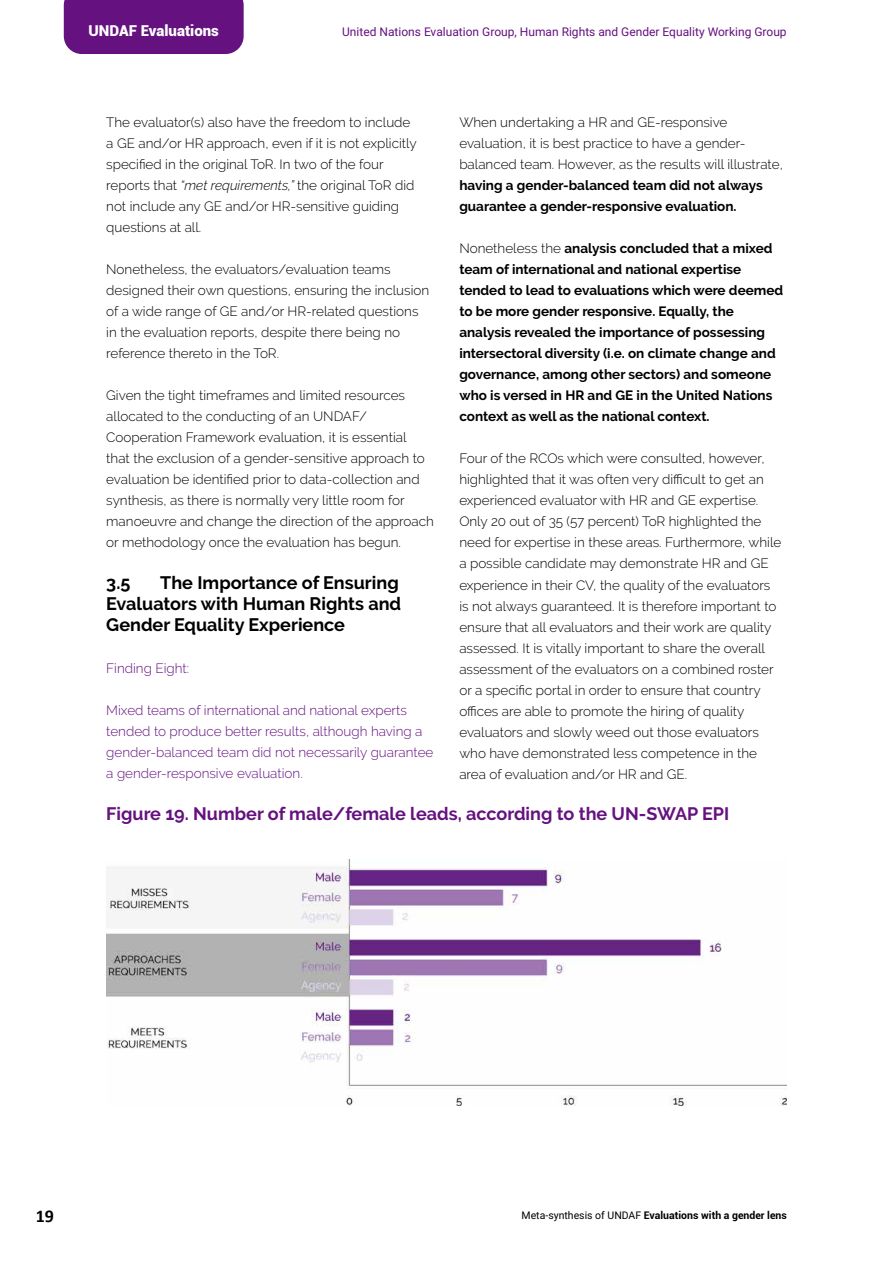
<style>
.page{position:relative;width:893px;height:1263px;background:#fff}
.page>*{position:absolute;margin:0;border:0;box-sizing:border-box;transform-origin:0 0}
.t1{font:700 18px/21px "Raleway";color:#000}
.t2{font:700 18px "Raleway";color:#651180}
.t3{font:700 18px "Calibri";color:#000}
.t4{font:900 15px "Roboto";color:#fff}
.t5{font:300 13.5px/21px "Raleway";color:#000}
.t6{font:700 13.5px/21px "Raleway";color:#000}
.t7{font:300 13.5px/21px "Raleway";color:#651180}
.t8{font:12px "Roboto";color:#651180}
.t9{font:700 10.5px "Roboto";color:#000}
.s1{font-style:italic}
.s2{font-weight:300}
.s3{font-weight:400}
</style>
<div class="page">
<div style="left:64px;top:0;width:180px;height:54px;background:#651180"></div>
<img style="left:106px;top:859px;width:681px;height:246px">
<p class="t4" style="left:88px;top:20px;width:132px">UNDAF Evaluations</p>
<p class="t8" style="left:342px;top:23px;width:446px">United Nations Evaluation Group, Human Rights and Gender Equality Working Group</p>
<p class="t5" style="left:106px;top:112px;width:312px">The evaluator(s) also have the freedom to include a GE and/or HR approach, even if it is not explicitly specified in the original ToR. In two of the four reports that <span class="s1">“met requirements,”</span> the original ToR did not include any GE and/or HR-sensitive guiding questions at all.</p>
<p class="t5" style="left:106px;top:259px;width:324px">Nonetheless, the evaluators/evaluation teams designed their own questions, ensuring the inclusion of a wide range of GE and/or HR-related questions in the evaluation reports, despite there being no reference thereto in the ToR.</p>
<p class="t5" style="left:106px;top:385px;width:329px">Given the tight timeframes and limited resources allocated to the conducting of an UNDAF/ Cooperation Framework evaluation, it is essential<br>that the exclusion of a gender-sensitive approach to evaluation be identified prior to data-collection and synthesis, as there is normally very little room for manoeuvre and change the direction of the approach or methodology once the evaluation has begun.</p>
<h1 class="t1" style="left:106px;top:573px;width:26px">3.5</h1>
<p class="t5" style="left:459px;top:112px;width:325px">When undertaking a HR and GE-responsive evaluation, it is best practice to have a gender&shy;balanced team. However, as the results will illustrate,</p>
<p class="t6" style="left:459px;top:175px;width:305px">having a gender-balanced team did not always guarantee a gender-responsive evaluation.</p>
<p class="t6" style="left:459px;top:238px;width:325px"><span class="s2">Nonetheless the</span> analysis concluded that a mixed team of international and national expertise tended to lead to evaluations which were deemed to be more gender responsive. Equally, the analysis revealed the importance of possessing intersectoral diversity (i.e. on climate change and governance, among other sectors) and someone who is versed in HR and GE in the United Nations context as well as the national context.</p>
<p class="t5" style="left:459px;top:448px;width:324px">Four of the RCOs which were consulted, however, highlighted that it was often very difficult to get an experienced evaluator with HR and GE expertise.<br>Only 20 out of 35 (57 percent) ToR highlighted the need for expertise in these areas. Furthermore, while a possible candidate may demonstrate HR and GE experience in their CV, the quality of the evaluators is not always guaranteed. It is therefore important to ensure that all evaluators and their work are quality assessed. It is vitally important to share the overall assessment of the evaluators on a combined roster or a specific portal in order to ensure that country offices are able to promote the hiring of quality evaluators and slowly weed out those evaluators who have demonstrated less competence in the area of evaluation and/or HR and GE.</p>
<h1 class="t2" style="left:106px;top:804px;width:624px">Figure 19. Number of male/female leads, according to the UN-SWAP EPI</h1>
<h1 class="t1" style="left:106px;top:573px;width:296px;text-indent:54px">The Importance of Ensuring<br>Evaluators with Human Rights and<br>Gender Equality Experience</h1>
<p class="t7" style="left:106px;top:658px;width:84px">Finding Eight:</p>
<p class="t7" style="left:106px;top:700px;width:329px">Mixed teams of international and national experts tended to produce better results, although having a gender-balanced team did not necessarily guarantee a gender-responsive evaluation.</p>
<h1 class="t3" style="left:36px;top:1204px;width:20px">19</h1>
<p class="t9" style="left:522px;top:1208px;width:267px"><span class="s3">Meta-synthesis of UNDAF</span> Evaluations with a gender lens</p>
</div>
